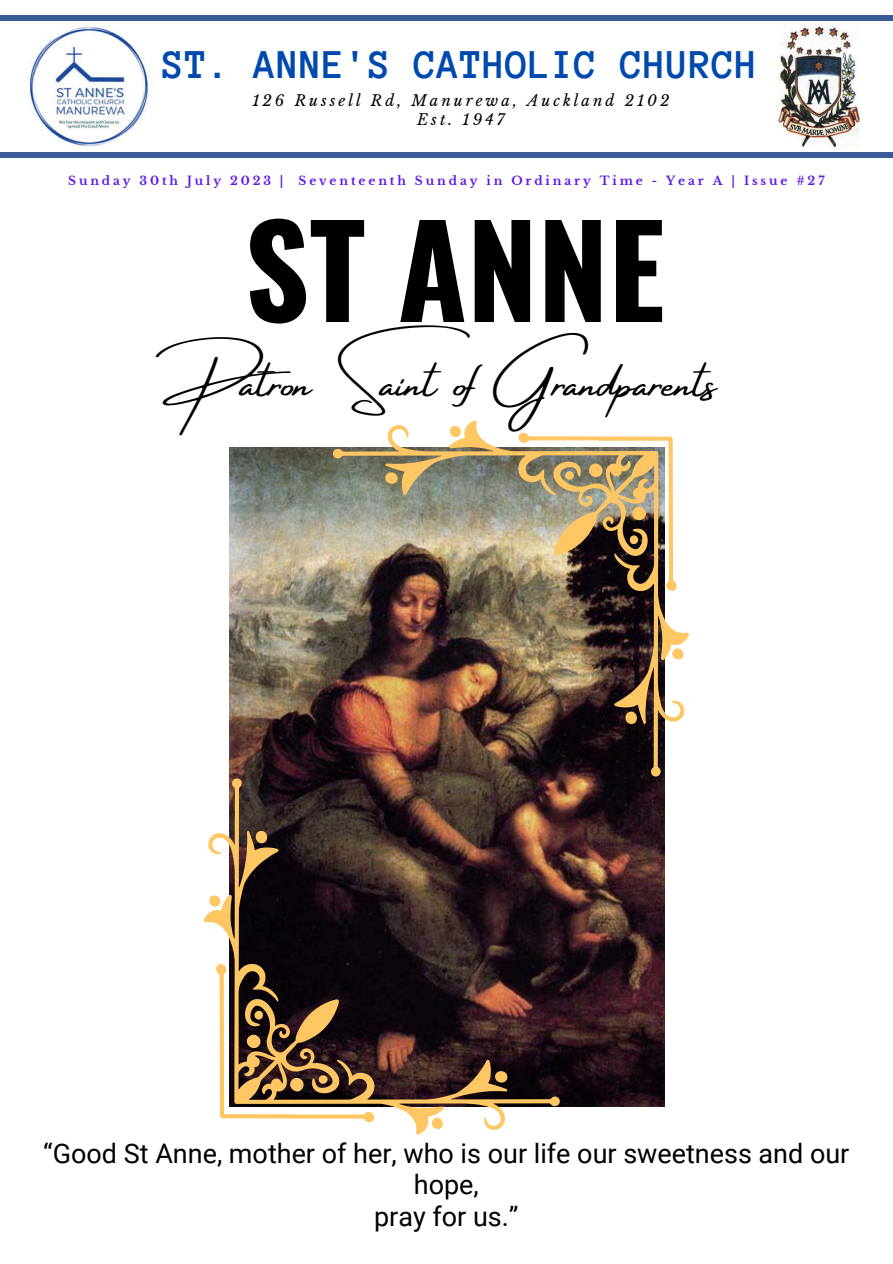
<style>
.page{position:relative;width:893px;height:1264px;background:#fff}
.page>*{position:absolute;margin:0;border:0;box-sizing:border-box;transform-origin:0 0}
.t1{font:700 125.85px "Oswald";color:#000}
.t2{font:48px "Amsterdam Four";color:#000}
.t3{font:700 42px "Anonymous Pro";color:#004aad}
.t4{font:27px/31.5px "Roboto";color:#000;text-align:center}
.t5{font:italic 15px/19px "Libre Baskerville";letter-spacing:.2em;color:#000;text-align:center}
.t6{font:700 12px "Libre Baskerville";letter-spacing:.24em;color:#5e17eb}
</style>
<div class="page">
<div style="left:0;top:152px;width:892px;height:6px;background:#3a5a98"></div>
<div style="left:0;top:15px;width:892px;height:6px;background:#3a5a98"></div>
<img style="left:29px;top:26px;width:121px;height:122px">
<img style="left:778px;top:26px;width:81px;height:122px">
<img style="left:230px;top:448px;width:434px;height:658px">
<img style="left:333px;top:420px;width:356px;height:356px">
<svg style="left:203px;top:778px;width:356px;height:356px;background:#5a483f"></svg>
<h3 class="t3" style="left:162px;top:40px;width:597px">ST. ANNE'S CATHOLIC CHURCH</h3>
<p class="t5" style="left:252px;top:91px;width:418px">126 Russell Rd, Manurewa, Auckland 2102<br>Est. 1947</p>
<p class="t6" style="left:68px;top:173px;width:217px">Sunday 30th July 2023 |</p>
<p class="t6" style="left:298px;top:173px;width:527px">Seventeenth Sunday in Ordinary Time - Year A | Issue #27</p>
<h1 class="t1" style="left:245px;top:205px;width:421px">ST ANNE</h1>
<h2 class="t2" style="left:176px;top:356px;width:542px">Patron Saint of Grandparents</h2>
<p class="t4" style="left:43px;top:1136px;width:807px">“Good St Anne, mother of her, who is our life our sweetness and our hope,<br>pray for us.”</p>
</div>
